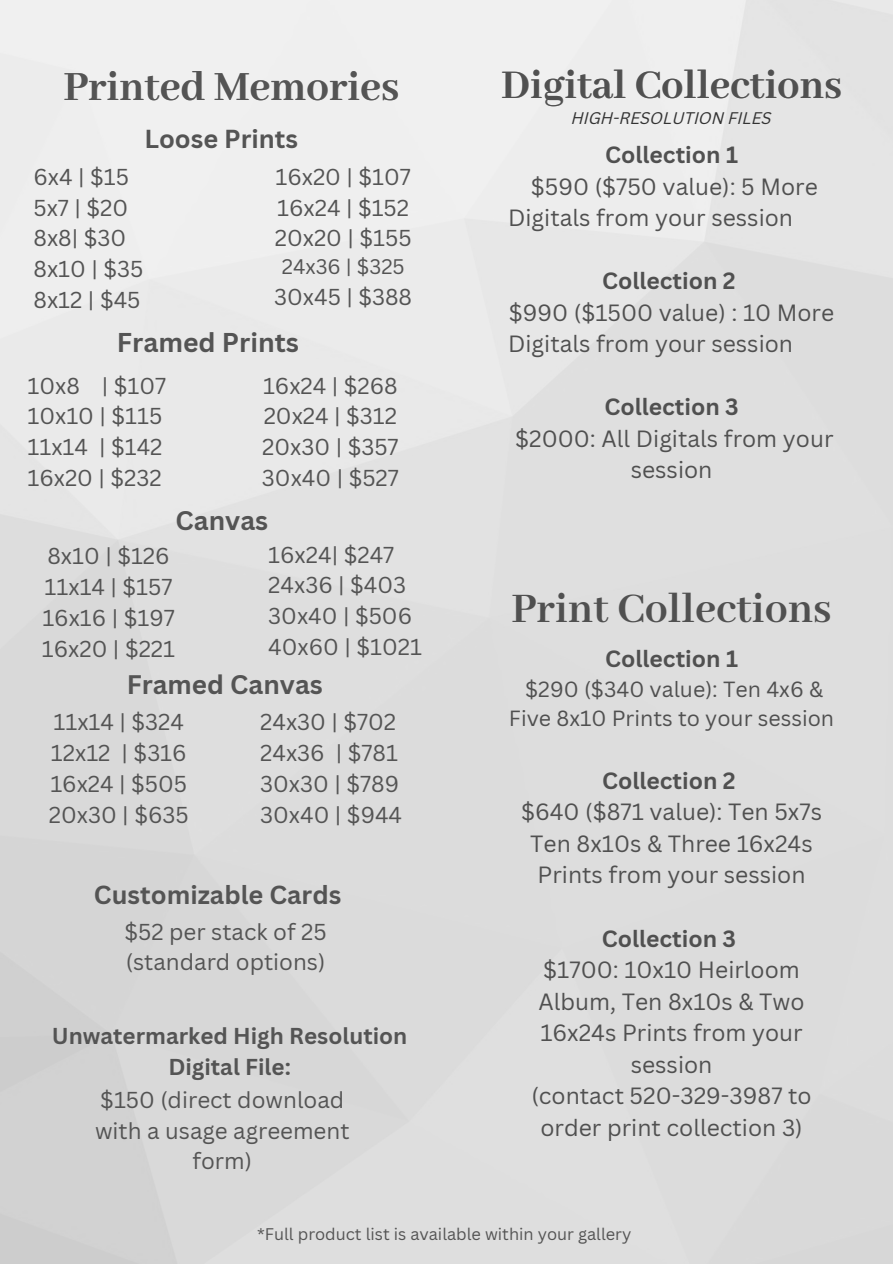
<style>
.page{position:relative;width:893px;height:1264px;background:#fff}
.page>*{position:absolute;margin:0;border:0;box-sizing:border-box;transform-origin:0 0}
.t1{font:700 45.75px "Abhaya Libre";color:#505050}
.t2{font:700 45.15px "Abhaya Libre";color:#545454}
.t3{font:700 44.25px "Abhaya Libre";color:#505050}
.t4{font:700 26.55px "Canva Sans";color:#545454}
.t5{font:700 26.1px "Canva Sans";color:#545454}
.t6{font:700 25.35px "Canva Sans";color:#545454}
.t7{font:22.8px/31.5px "Canva Sans";color:#505050;text-align:center}
.t8{font:700 22.8px "Canva Sans";color:#505050}
.t9{font:22.35px/30.8px "Canva Sans";color:#545454}
.t10{font:700 22.35px/30.3px "Canva Sans";color:#545454;text-align:center}
.t11{font:21.3px/29.2px "Canva Sans";color:#505050;text-align:center}
.t12{font:20.55px "Canva Sans";color:#545454}
.t13{font:16.35px "Canva Sans";color:#545454}
.t14{font:italic 16.35px "Canva Sans";color:#333}
</style>
<div class="page">
<h2 class="t2" style="left:63px;top:62px;width:337px">Printed Memories</h2>
<p class="t6" style="left:144px;top:121px;width:155px">Loose Prints</p>
<p class="t9" style="left:34px;top:161px;width:111px">6x4 | $15<br>5x7 | $20<br>8x8| $30<br>8x10 | $35<br>8x12 | $45</p>
<p class="t9" style="left:275px;top:161px;width:138px;text-align:justify">16x20 | $107<br>16x24 | $152<br>20x20 | $155</p>
<p class="t12" style="left:282px;top:252px;width:124px">24x36 | $325</p>
<p class="t9" style="left:274px;top:281px;width:139px">30x45 | $388</p>
<p class="t4" style="left:117px;top:323px;width:184px">Framed Prints</p>
<p class="t9" style="left:27px;top:369px;width:140px">10x8 | $107<br>10x10 | $115<br>11x14 | $142<br>16x20 | $232</p>
<p class="t9" style="left:262px;top:369px;width:138px;text-align:justify">16x24 | $268<br>20x24 | $312<br>20x30 | $357<br>30x40 | $527</p>
<p class="t5" style="left:176px;top:502px;width:94px">Canvas</p>
<p class="t9" style="left:42px;top:540px;width:135px">8x10 | $126<br>11x14 | $157<br>16x16 | $197<br>16x20 | $221</p>
<p class="t9" style="left:268px;top:538px;width:155px">16x24| $247<br>24x36 | $403<br>30x40 | $506<br>40x60 | $1021</p>
<p class="t5" style="left:127px;top:666px;width:198px">Framed Canvas</p>
<p class="t9" style="left:49px;top:706px;width:141px">11x14 | $324<br>12x12 | $316<br>16x24 | $505<br>20x30 | $635</p>
<p class="t9" style="left:260px;top:706px;width:143px">24x30 | $702<br>24x36 | $781<br>30x30 | $789<br>30x40 | $944</p>
<p class="t6" style="left:94px;top:877px;width:249px">Customizable Cards</p>
<p class="t9" style="left:124px;top:916px;width:204px;line-height:30.3px">$52 per stack of 25 (standard options)</p>
<p class="t10" style="left:52px;top:1020px;width:357px">Unwatermarked High Resolution<br>Digital File:</p>
<p class="t9" style="left:95px;top:1083px;width:256px;text-align:center">$150 (direct download with a usage agreement form)</p>
<h3 class="t3" style="left:501px;top:61px;width:342px">Digital Collections</h3>
<p class="t14" style="left:571px;top:112px;width:202px">HIGH-RESOLUTION FILES</p>
<p class="t8" style="left:605px;top:139px;width:134px">Collection 1</p>
<p class="t7" style="left:508px;top:170px;width:311px;text-align:left;text-indent:23px">$590 ($750 value): 5 More<br>Digitals from your session</p>
<p class="t8" style="left:602px;top:265px;width:135px">Collection 2</p>
<p class="t7" style="left:508px;top:296px;width:327px;text-align:left">$990 ($1500 value) : 10 More<br>Digitals from your session</p>
<p class="t8" style="left:604px;top:391px;width:136px">Collection 3</p>
<p class="t7" style="left:515px;top:422px;width:320px">$2000: All Digitals from your session</p>
<h1 class="t1" style="left:511px;top:584px;width:322px">Print Collections</h1>
<p class="t8" style="left:605px;top:643px;width:134px">Collection 1</p>
<p class="t11" style="left:509px;top:673px;width:327px">$290 ($340 value): Ten 4x6 &amp;<br>Five 8x10 Prints to your session</p>
<p class="t8" style="left:602px;top:764px;width:135px">Collection 2</p>
<p class="t7" style="left:521px;top:795px;width:302px">$640 ($871 value): Ten 5x7s<br>Ten 8x10s &amp; Three 16x24s<br>Prints from your session</p>
<p class="t8" style="left:601px;top:922px;width:136px">Collection 3</p>
<p class="t7" style="left:531px;top:953px;width:282px">$1700: 10x10 Heirloom<br>Album, Ten 8x10s &amp; Two<br>16x24s Prints from your session<br>(contact 520-329-3987 to order print collection 3)</p>
<p class="t13" style="left:257px;top:1222px;width:376px">*Full product list is available within your gallery</p>
</div>
